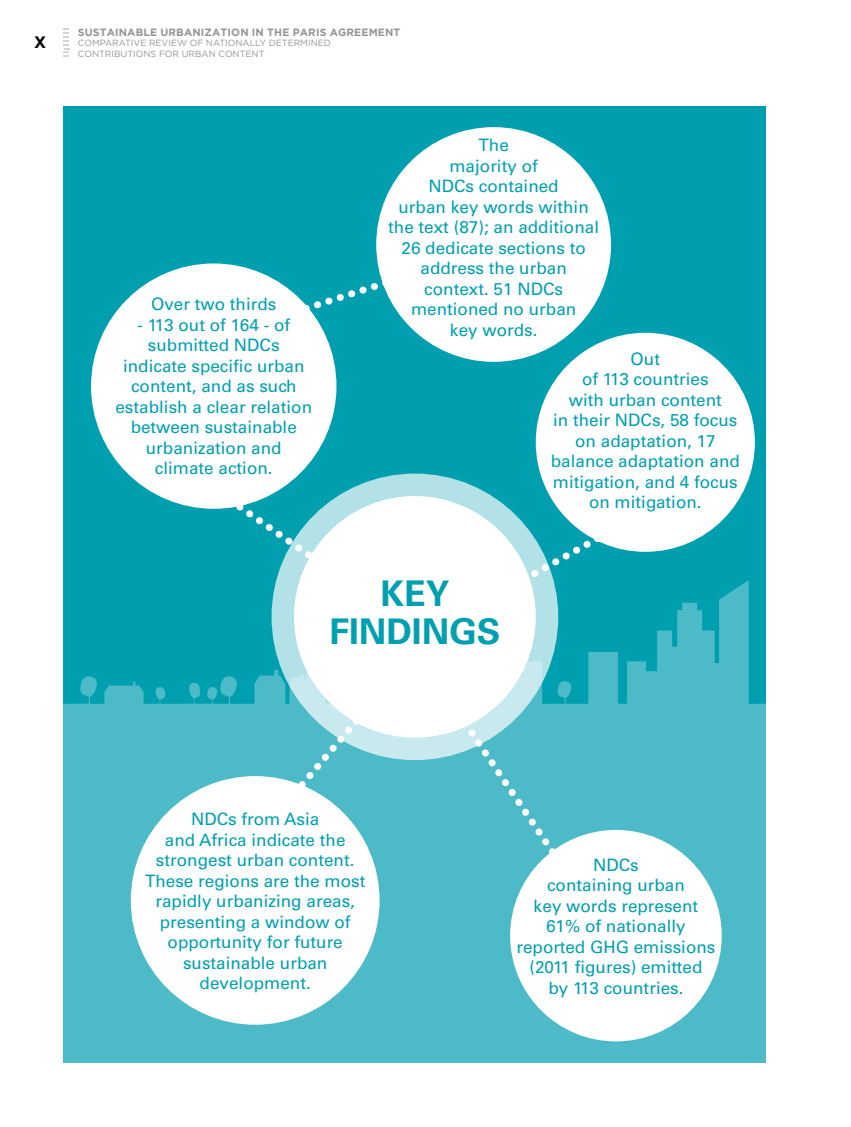
<style>
.page{position:relative;width:851px;height:1127px;background:#fff}
.page>*{position:absolute;margin:0;border:0;box-sizing:border-box;transform-origin:0 0}
.t1{font:700 35.4px/37.7px "Univers LT Std";color:#009fb0;text-align:center}
.t2{font:17.1px/20.5px "Univers LT Std";color:#009fb0;text-align:center}
.t3{font:700 16.5px "Gotham";color:#000}
.t4{font:700 10.5px "Gotham";letter-spacing:.015em;color:#939598}
.t5{font:9px/10.5px "Gotham";color:#939598}
</style>
<div class="page">
<svg style="left:64px;top:28px;width:5px;height:29px"></svg>
<div style="left:64px;top:106px;width:701px;height:957px;background:#009fb0"></div>
<svg style="left:64px;top:580px;width:701px;height:483px;fill:#4cbbc7"></svg>
<svg style="left:182px;top:464px;width:127px;height:148px"></svg>
<svg style="left:276px;top:273px;width:125px;height:51px"></svg>
<svg style="left:271px;top:473px;width:287px;height:287px;background:#b3e2e7"></svg>
<div style="left:294px;top:496px;width:241px;height:242px;background:#fff;border-radius:50%"></div>
<div style="left:91px;top:263px;width:245px;height:246px;background:#fff;border-radius:50%"></div>
<div style="left:510px;top:830px;width:211px;height:211px;background:#fff;border-radius:50%"></div>
<div style="left:376px;top:127px;width:235px;height:235px;background:#fff;border-radius:50%"></div>
<div style="left:535px;top:333px;width:219px;height:219px;background:#fff;border-radius:50%"></div>
<div style="left:131px;top:776px;width:248px;height:249px;background:#fff;border-radius:50%"></div>
<svg style="left:480px;top:515px;width:151px;height:97px"></svg>
<svg style="left:284px;top:684px;width:105px;height:120px"></svg>
<svg style="left:435px;top:684px;width:142px;height:200px"></svg>
<hr style="left:850px;top:0;width:1px;height:106px;background:#e2edf0">
<p class="t3" style="left:34px;top:33px;width:14px">x</p>
<p class="t4" style="left:78px;top:26px;width:324px">SUSTAINABLE URBANIZATION IN THE PARIS AGREEMENT</p>
<p class="t5" style="left:78px;top:38px;width:254px">COMPARATIVE REVIEW OF NATIONALLY DETERMINED<br>CONTRIBUTIONS FOR URBAN CONTENT</p>
<p class="t2" style="left:151px;top:294px;width:127px">Over two thirds</p>
<p class="t2" style="left:115px;top:314px;width:198px">- 113 out of 164 - of submitted NDCs indicate specific urban content, and as such establish a clear relation between sustainable urbanization and climate action.</p>
<p class="t2" style="left:388px;top:135px;width:212px">The<br>majority of<br>NDCs contained<br>urban key words within the text (87); an additional<br>26 dedicate sections to address the urban context. 51 NDCs mentioned no urban<br>key words.</p>
<p class="t2" style="left:550px;top:349px;width:190px">Out<br>of 113 countries<br>with urban content<br>in their NDCs, 58 focus on adaptation, 17 balance adaptation and mitigation, and 4 focus on mitigation.</p>
<p class="t1" style="left:329px;top:575px;width:172px">KEY<br>FINDINGS</p>
<p class="t2" style="left:145px;top:809px;width:222px">NDCs from Asia<br>and Africa indicate the strongest urban content.<br>These regions are the most rapidly urbanizing areas, presenting a window of opportunity for future sustainable urban development.</p>
<p class="t2" style="left:516px;top:855px;width:200px">NDCs<br>containing urban<br>key words represent<br>61% of nationally reported GHG emissions (2011 figures) emitted<br>by 113 countries.</p>
</div>
